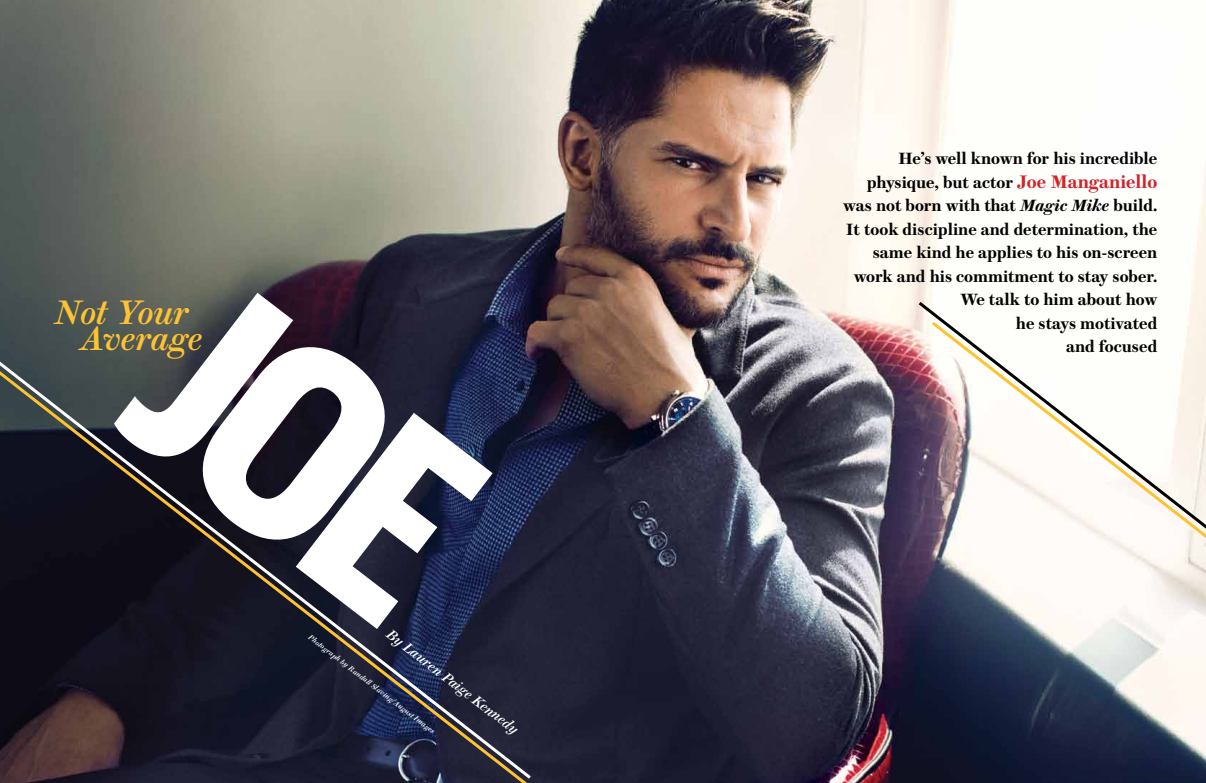
<style>
.page{position:relative;width:1206px;height:783px;background:#fff}
.page>*{position:absolute;margin:0;border:0;box-sizing:border-box;transform-origin:0 0}
.t1{font:italic 500 33.9px/25.3px "Brunel Text";color:#fec232}
.t2{font:600 16.2px/23.5px "Brunel Text";color:#000;text-align:right}
.t3{font:italic 500 14px "Brunel Text";color:#fff}
.t4{font:italic 500 7.3px "Brunel Text";color:#fff}
.s1{font-size:18px;color:#d2232a}
.s2{font-style:italic}
</style>
<div class="page">
<img style="left:0;top:0;width:1206px;height:783px">
<svg style="left:0;top:242px;width:534px;height:21px;background:#585b59"></svg>
<svg style="left:0;top:263px;width:549px;height:520px;background:#252635"></svg>
<svg style="left:915px;top:299px;width:291px;height:484px"></svg>
<svg style="left:929px;top:319px;width:277px;height:464px"></svg>
<svg style="left:111px;top:272px;width:384px;height:357px;background:#232333"></svg>
<h1 class="t1" style="left:80px;top:301px;width:124px;text-indent:-25px">Not Your<br>Average</h1>
<p class="t3" style="left:394px;top:625px;width:163px;rotate:38deg">By Lauren Paige Kennedy</p>
<p class="t4" style="left:313px;top:632px;width:158px;rotate:38deg">Photograph by Randall Slaving/August Images</p>
<p class="t2" style="left:843px;top:147px;width:316px">He’s well known for his incredible physique, but actor <span class="s1">Joe Manganiello </span>was not born with that <span class="s2">Magic Mike</span> build.<br>It took discipline and determination, the same kind he applies to his on-screen work and his commitment to stay sober.<br>We talk to him about how<br>he stays motivated<br>and focused</p>
</div>
